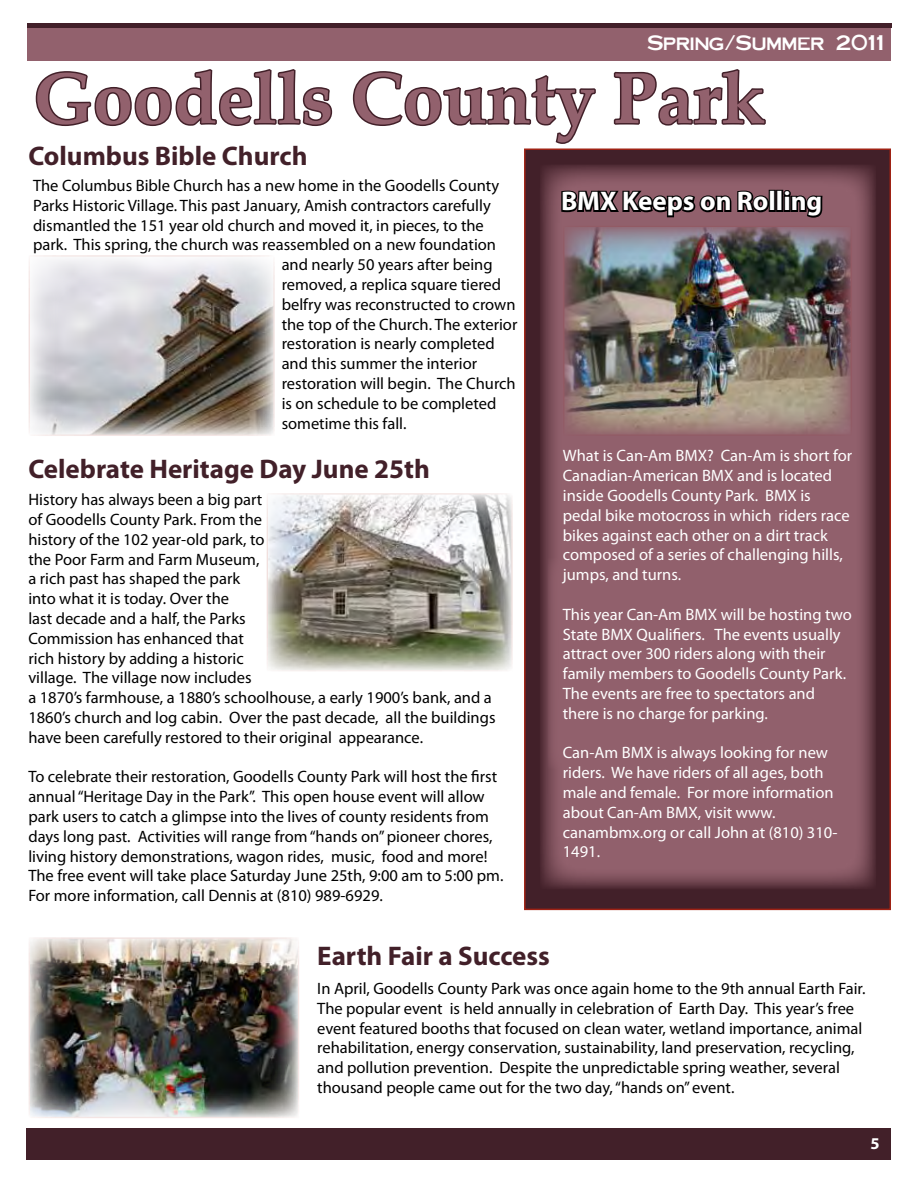
<style>
.page{position:relative;width:918px;height:1188px;background:#fff}
.page>*{position:absolute;margin:0;border:0;box-sizing:border-box;transform-origin:0 0}
.t1{font:700 72px "Palatino Linotype";color:#92616d}
.t2{font:700 27px "Myriad Pro";color:#422029}
.t3{font:700 27px "Myriad Pro";color:#fff}
.t4{font:21px "Cornerstone";color:#fff}
.t5{font:16.5px/19.8px "Myriad Pro";color:#000}
.t6{font:16.5px/19.8px "Myriad Pro";color:#fff}
.t7{font:700 16.5px "Myriad Pro";color:#fff}
</style>
<div class="page">
<div style="left:27px;top:25px;width:864px;height:36px;background:#92616d"></div>
<div style="left:27px;top:1129px;width:864px;height:31px;background:#422029"></div>
<div style="left:27px;top:23px;width:865px;height:5px;background:#422029"></div>
<svg style="left:35px;top:69px;width:298px;height:58px"></svg>
<div style="left:524px;top:148px;width:367px;height:762px;background:#422029;border:2px solid #9f2214"></div>
<div style="left:540px;top:164px;width:336px;height:726px;background:#92616d;border:6px solid #92616d"></div>
<svg style="left:352px;top:69px;width:419px;height:345px"></svg>
<div style="left:769px;top:190px;width:7px;height:22px;border:3px solid #000"></div>
<div style="left:776px;top:190px;width:7px;height:22px;border:3px solid #000"></div>
<div style="left:784px;top:196px;width:7px;height:16px;border:3px solid #000"></div>
<div style="left:783px;top:190px;width:8px;height:7px;border:3px solid #000;border-radius:50%"></div>
<svg style="left:789px;top:194px;width:34px;height:24px"></svg>
<img style="left:566px;top:229px;width:283px;height:204px">
<img style="left:31px;top:940px;width:265px;height:175px">
<img style="left:269px;top:496px;width:241px;height:173px">
<img style="left:31px;top:259px;width:241px;height:174px">
<p class="t4" style="left:647px;top:31px;width:239px">Spring/Summer 2011</p>
<h1 class="t1" style="left:33px;top:47px;width:733px">Goodells County Park</h1>
<h2 class="t2" style="left:28px;top:138px;width:281px">Columbus Bible Church</h2>
<p class="t5" style="left:33px;top:175px;width:468px">The Columbus Bible Church has a new home in the Goodells County</p>
<p class="t5" style="left:33px;top:195px;width:459px">Parks Historic Village. This past January, Amish contractors carefully</p>
<p class="t5" style="left:33px;top:215px;width:452px">dismantled the 151 year old church and moved it, in pieces, to the</p>
<p class="t5" style="left:33px;top:235px;width:465px">park. This spring, the church was reassembled on a new foundation</p>
<p class="t5" style="left:282px;top:255px;width:212px">and nearly 50 years after being</p>
<p class="t5" style="left:282px;top:274px;width:221px">removed, a replica square tiered</p>
<p class="t5" style="left:282px;top:294px;width:235px">belfry was reconstructed to crown</p>
<p class="t5" style="left:282px;top:314px;width:237px">the top of the Church. The exterior</p>
<p class="t5" style="left:282px;top:334px;width:215px">restoration is nearly completed</p>
<p class="t5" style="left:282px;top:354px;width:197px">and this summer the interior</p>
<p class="t5" style="left:282px;top:373px;width:236px">restoration will begin. The Church</p>
<p class="t5" style="left:282px;top:393px;width:216px">is on schedule to be completed</p>
<p class="t5" style="left:282px;top:413px;width:126px">sometime this fall.</p>
<h2 class="t2" style="left:28px;top:452px;width:403px">Celebrate Heritage Day June 25th</h2>
<p class="t5" style="left:28px;top:490px;width:469px">History has always been a big part<br>of Goodells County Park. From the<br>history of the 102 year-old park, to<br>the Poor Farm and Farm Museum,<br>a rich past has shaped the park<br>into what it is today. Over the<br>last decade and a half, the Parks<br>Commission has enhanced that<br>rich history by adding a historic<br>village. The village now includes<br>a 1870’s farmhouse, a 1880’s schoolhouse, a early 1900’s bank, and a 1860’s church and log cabin. Over the past decade, all the buildings have been carefully restored to their original appearance.</p>
<p class="t5" style="left:28px;top:767px;width:477px">To celebrate their restoration, Goodells County Park will host the first annual “Heritage Day in the Park”. This open house event will allow park users to catch a glimpse into the lives of county residents from days long past. Activities will range from “hands on” pioneer chores, living history demonstrations, wagon rides, music, food and more!<br>The free event will take place Saturday June 25th, 9:00 am to 5:00 pm.<br>For more information, call Dennis at (810) 989-6929.</p>
<h2 class="t3" style="left:561px;top:184px;width:263px">BMX Keeps on Rolling</h2>
<p class="t6" style="left:563px;top:446px;width:291px">What is Can-Am BMX? Can-Am is short for Canadian-American BMX and is located inside Goodells County Park. BMX is pedal bike motocross in which riders race bikes against each other on a dirt track composed of a series of challenging hills, jumps, and turns.</p>
<p class="t6" style="left:563px;top:604px;width:290px">This year Can-Am BMX will be hosting two State BMX Qualifiers. The events usually attract over 300 riders along with their family members to Goodells County Park.<br>The events are free to spectators and there is no charge for parking.</p>
<p class="t6" style="left:563px;top:743px;width:276px">Can-Am BMX is always looking for new riders. We have riders of all ages, both male and female. For more information about Can-Am BMX, visit www. canambmx.org or call John at (810) 310-<br>1491.</p>
<h2 class="t2" style="left:317px;top:938px;width:234px">Earth Fair a Success</h2>
<p class="t5" style="left:317px;top:978px;width:550px">In April, Goodells County Park was once again home to the 9th annual Earth Fair.<br>The popular event is held annually in celebration of Earth Day. This year’s free event featured booths that focused on clean water, wetland importance, animal rehabilitation, energy conservation, sustainability, land preservation, recycling, and pollution prevention. Despite the unpredictable spring weather, several thousand people came out for the two day, “hands on” event.</p>
<p class="t7" style="left:870px;top:1133px;width:11px">5</p>
</div>
